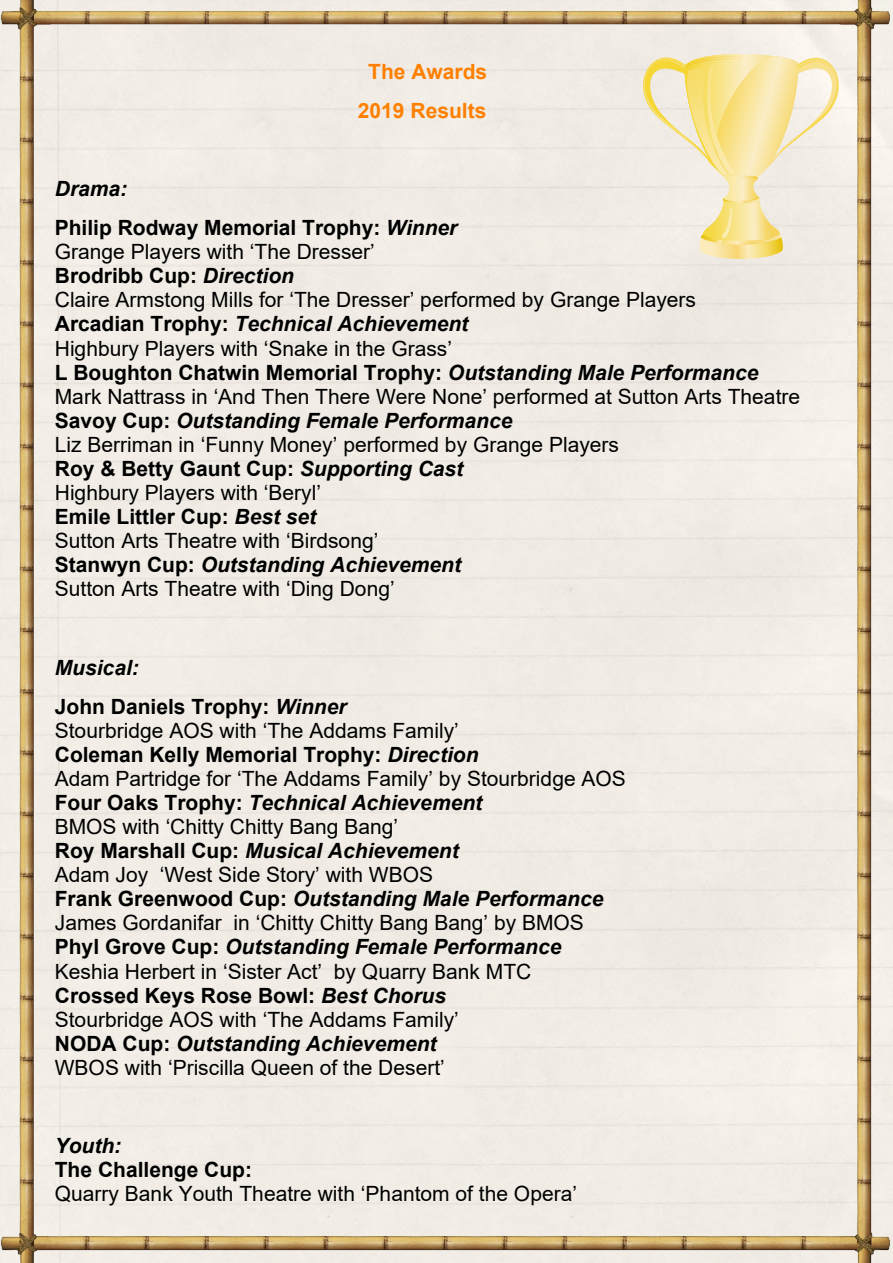
<style>
.page{position:relative;width:893px;height:1263px;background:#fff}
.page>*{position:absolute;margin:0;border:0;box-sizing:border-box;transform-origin:0 0}
.t1{font:21px/24.2px "Arial";color:#000}
.t2{font:700 21px/39.2px "Arial";color:#000}
.t3{font:700 21px/39.2px "Arial";color:#ff8000;text-align:center}
.t4{font:italic 700 21px "Arial";color:#000}
.s1{font-style:italic}
.s2{font-weight:700}
.s3{font-weight:700;font-style:italic}
</style>
<div class="page">
<div style="left:0;top:0;width:892px;height:1263px;background:#f1ece5"></div>
<svg style="left:625px;top:38px;width:232px;height:224px;background:#f4e9c8"></svg>
<p class="t3" style="left:358px;top:54px;width:131px">The Awards<br>2019 Results</p>
<p class="t2" style="left:55px;top:171px;width:404px"><span class="s1">Drama:<br></span>Philip Rodway Memorial Trophy: <span class="s1">Winner</span></p>
<p class="t1" style="left:55px;top:242px;width:747px">Grange Players with ‘The Dresser’<br><span class="s2">Brodribb Cup:</span> <span class="s3">Direction<br></span>Claire Armstong Mills for ‘The Dresser’ performed by Grange Players<br><span class="s2">Arcadian Trophy:</span> <span class="s3">Technical Achievement<br></span>Highbury Players with ‘Snake in the Grass’<br><span class="s2">L Boughton Chatwin Memorial Trophy:</span> <span class="s3">Outstanding Male Performance </span>Mark Nattrass in ‘And Then There Were None’ performed at Sutton Arts Theatre <span class="s2">Savoy Cup:</span> <span class="s3">Outstanding Female Performance<br></span>Liz Berriman in ‘Funny Money’ performed by Grange Players<br><span class="s2">Roy &amp; Betty Gaunt Cup:</span> <span class="s3">Supporting Cast<br></span>Highbury Players with ‘Beryl’<br><span class="s2">Emile Littler Cup:</span> <span class="s3">Best set<br></span>Sutton Arts Theatre with ‘Birdsong’<br><span class="s2">Stanwyn Cup:</span> <span class="s3">Outstanding Achievement<br></span>Sutton Arts Theatre with ‘Ding Dong’</p>
<p class="t2" style="left:55px;top:649px;width:293px"><span class="s1">Musical:<br></span>John Daniels Trophy: <span class="s1">Winner</span></p>
<p class="t1" style="left:55px;top:720px;width:573px">Stourbridge AOS with ‘The Addams Family’<br><span class="s2">Coleman Kelly Memorial Trophy:</span> <span class="s3">Direction<br></span>Adam Partridge for ‘The Addams Family’ by Stourbridge AOS <span class="s2">Four Oaks Trophy:</span> <span class="s3">Technical Achievement<br></span>BMOS with ‘Chitty Chitty Bang Bang’<br><span class="s2">Roy Marshall Cup:</span> <span class="s3">Musical Achievement<br></span>Adam Joy ‘West Side Story’ with WBOS<br><span class="s2">Frank Greenwood Cup:</span> <span class="s3">Outstanding Male Performance </span>James Gordanifar in ‘Chitty Chitty Bang Bang’ by BMOS <span class="s2">Phyl Grove Cup:</span> <span class="s3">Outstanding Female Performance </span>Keshia Herbert in ‘Sister Act’ by Quarry Bank MTC<br><span class="s2">Crossed Keys Rose Bowl:</span> <span class="s3">Best Chorus<br></span>Stourbridge AOS with ‘The Addams Family’<br><span class="s2">NODA Cup:</span> <span class="s3">Outstanding Achievement<br></span>WBOS with ‘Priscilla Queen of the Desert’</p>
<p class="t4" style="left:55px;top:1138px;width:68px">Youth:</p>
<p class="t2" style="left:55px;top:1152px;width:199px">The Challenge Cup:</p>
<p class="t1" style="left:55px;top:1184px;width:524px">Quarry Bank Youth Theatre with ‘Phantom of the Opera’</p>
</div>
